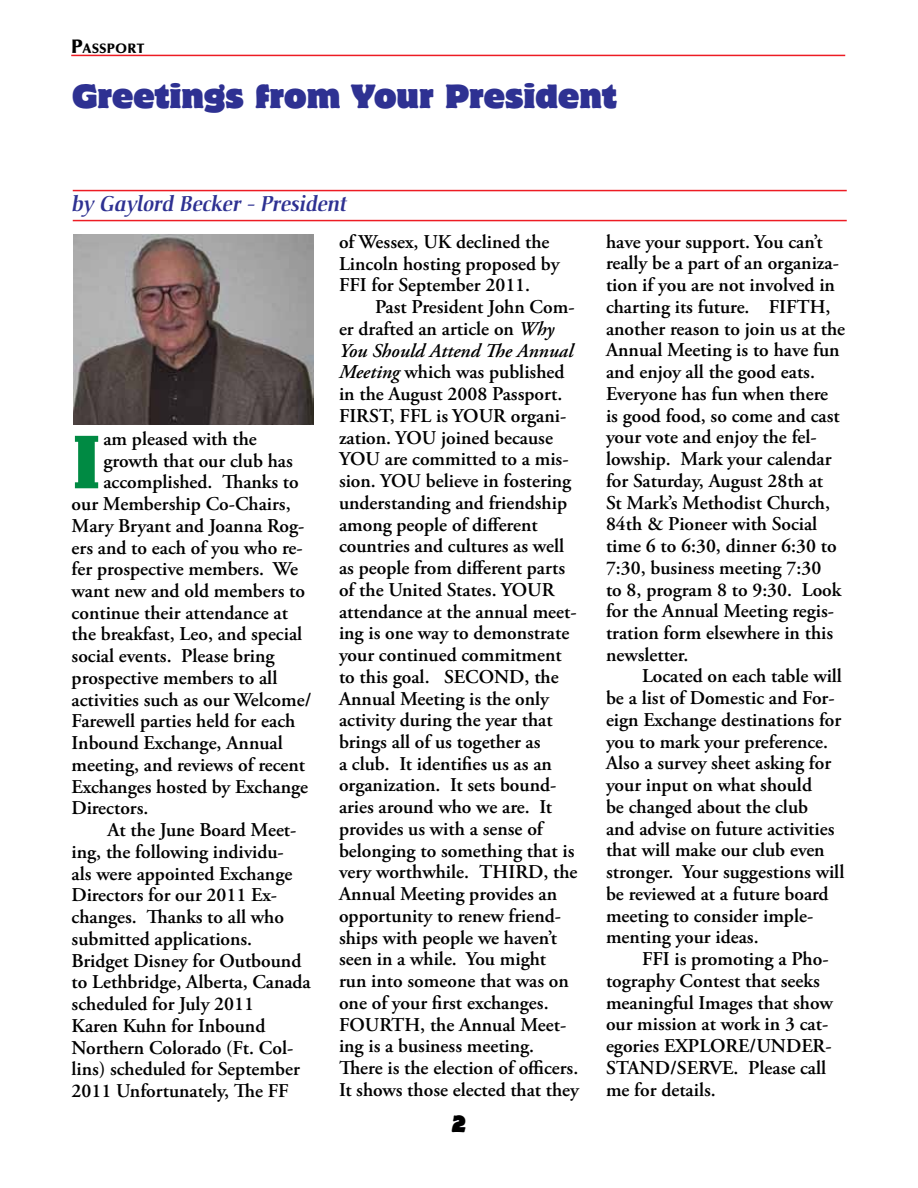
<style>
.page{position:relative;width:918px;height:1188px;background:#fff}
.page>*{position:absolute;margin:0;border:0;box-sizing:border-box;transform-origin:0 0}
.t1{font:700 76.8px "Belwe";color:#008a43}
.t2{font:30px "Motter Corpus Std";color:#2e3192}
.t3{font:italic 500 21px "Christiana";color:#2e3192}
.t4{font:21px "Motter Corpus Std";color:#000}
.t5{font:600 19.5px/21.8px "Adobe Garamond Pro";color:#000}
.t6{font:900 13.65px "Optima LT Std";color:#000}
.s1{font-size:19.5px}
.s2{font-style:italic}
.s3{font-family:"Christiana";font-weight:700;font-size:18px;color:#2e3192}
</style>
<div class="page">
<hr style="left:71px;top:55px;width:774px;height:1px;background:#ed1c24">
<hr style="left:73px;top:190px;width:774px;height:1px;background:#ed1c24">
<hr style="left:73px;top:220px;width:774px;height:1px;background:#ed1c24">
<img style="left:73px;top:234px;width:240px;height:190px">
<p class="t6" style="left:71px;top:41px;width:75px"><span class="s1">P</span>ASSPORT</p>
<h2 class="t2" style="left:72px;top:77px;width:546px">Greetings from Your President</h2>
<p class="t3" style="left:73px;top:191px;width:276px">by Gaylord Becker - President</p>
<h1 class="t1" style="left:72px;top:416px;width:31px">I</h1>
<p class="t5" style="left:103px;top:428px;width:155px">am pleased with the</p>
<p class="t5" style="left:103px;top:450px;width:191px">growth that our club has</p>
<p class="t5" style="left:103px;top:471px;width:197px">accomplished. Thanks to</p>
<p class="t5" style="left:72px;top:493px;width:221px">our Membership Co-Chairs,</p>
<p class="t5" style="left:72px;top:515px;width:234px">Mary Bryant and Joanna Rog-</p>
<p class="t5" style="left:72px;top:537px;width:233px">ers and to each of you who re-</p>
<p class="t5" style="left:72px;top:558px;width:228px">fer prospective members. We</p>
<p class="t5" style="left:72px;top:580px;width:235px">want new and old members to</p>
<p class="t5" style="left:72px;top:602px;width:218px">continue their attendance at</p>
<p class="t5" style="left:72px;top:624px;width:232px">the breakfast, Leo, and special</p>
<p class="t5" style="left:72px;top:645px;width:204px">social events. Please bring</p>
<p class="t5" style="left:72px;top:667px;width:207px">prospective members to all</p>
<p class="t5" style="left:72px;top:689px;width:241px">activities such as our Welcome/</p>
<p class="t5" style="left:72px;top:711px;width:225px">Farewell parties held for each</p>
<p class="t5" style="left:72px;top:732px;width:213px">Inbound Exchange, Annual</p>
<p class="t5" style="left:72px;top:754px;width:235px">meeting, and reviews of recent</p>
<p class="t5" style="left:72px;top:776px;width:238px">Exchanges hosted by Exchange</p>
<p class="t5" style="left:72px;top:798px;width:78px">Directors.</p>
<p class="t5" style="left:108px;top:819px;width:190px">At the June Board Meet-</p>
<p class="t5" style="left:72px;top:841px;width:214px">ing, the following individu-</p>
<p class="t5" style="left:72px;top:863px;width:222px">als were appointed Exchange</p>
<p class="t5" style="left:72px;top:885px;width:207px">Directors for our 2011 Ex-</p>
<p class="t5" style="left:72px;top:906px;width:214px">changes. Thanks to all who</p>
<p class="t5" style="left:72px;top:928px;width:182px">submitted applications.</p>
<p class="t5" style="left:72px;top:950px;width:231px">Bridget Disney for Outbound</p>
<p class="t5" style="left:72px;top:972px;width:241px">to Lethbridge, Alberta, Canada</p>
<p class="t5" style="left:72px;top:993px;width:184px">scheduled for July 2011</p>
<p class="t5" style="left:72px;top:1015px;width:195px">Karen Kuhn for Inbound</p>
<p class="t5" style="left:72px;top:1037px;width:223px">Northern Colorado (Ft. Col-</p>
<p class="t5" style="left:72px;top:1058px;width:230px">lins) scheduled for September</p>
<p class="t5" style="left:72px;top:1080px;width:219px">2011 Unfortunately, The FF</p>
<p class="t5" style="left:339px;top:231px;width:222px">of Wessex, UK declined the<br>Lincoln hosting proposed by<br>FFI for September 2011.</p>
<p class="t5" style="left:339px;top:296px;width:241px;text-indent:36px">Past President John Com&shy;er drafted an article on <span class="s2">Why<br>You Should Attend The Annual<br>Meeting</span> which was published in the August 2008 Passport.<br>FIRST, FFL is YOUR organi&shy;zation. YOU joined because<br>YOU are committed to a mis&shy;sion. YOU believe in fostering understanding and friendship among people of different countries and cultures as well as people from different parts of the United States. YOUR attendance at the annual meet&shy;ing is one way to demonstrate your continued commitment to this goal. SECOND, the<br>Annual Meeting is the only activity during the year that brings all of us together as<br>a club. It identifies us as an organization. It sets bound&shy;aries around who we are. It provides us with a sense of belonging to something that is very worthwhile. THIRD, the<br>Annual Meeting provides an opportunity to renew friend&shy;ships with people we haven’t seen in a while. You might<br>run into someone that was on one of your first exchanges.<br>FOURTH, the Annual Meet&shy;ing is a business meeting.<br>There is the election of officers.<br>It shows those elected that they</p>
<p class="t4" style="left:451px;top:1111px;width:17px">2<span class="s3">2</span></p>
<p class="t5" style="left:606px;top:231px;width:241px">have your support. You can’t really be a part of an organiza&shy;tion if you are not involved in charting its future. FIFTH, another reason to join us at the<br>Annual Meeting is to have fun and enjoy all the good eats.<br>Everyone has fun when there<br>is good food, so come and cast your vote and enjoy the fel&shy;lowship. Mark your calendar for Saturday, August 28th at<br>St Mark’s Methodist Church,<br>84th &amp; Pioneer with Social time 6 to 6:30, dinner 6:30 to<br>7:30, business meeting 7:30<br>to 8, program 8 to 9:30. Look for the Annual Meeting regis&shy;tration form elsewhere in this newsletter.</p>
<p class="t5" style="left:606px;top:666px;width:240px;text-indent:36px">Located on each table will be a list of Domestic and For&shy;eign Exchange destinations for you to mark your preference.<br>Also a survey sheet asking for your input on what should<br>be changed about the club<br>and advise on future activities that will make our club even stronger. Your suggestions will be reviewed at a future board meeting to consider imple&shy;menting your ideas.</p>
<p class="t5" style="left:606px;top:948px;width:228px;text-indent:36px">FFI is promoting a Pho&shy;tography Contest that seeks meaningful Images that show our mission at work in 3 cat&shy;egories EXPLORE/UNDER-<br>STAND/SERVE. Please call me for details.</p>
</div>
